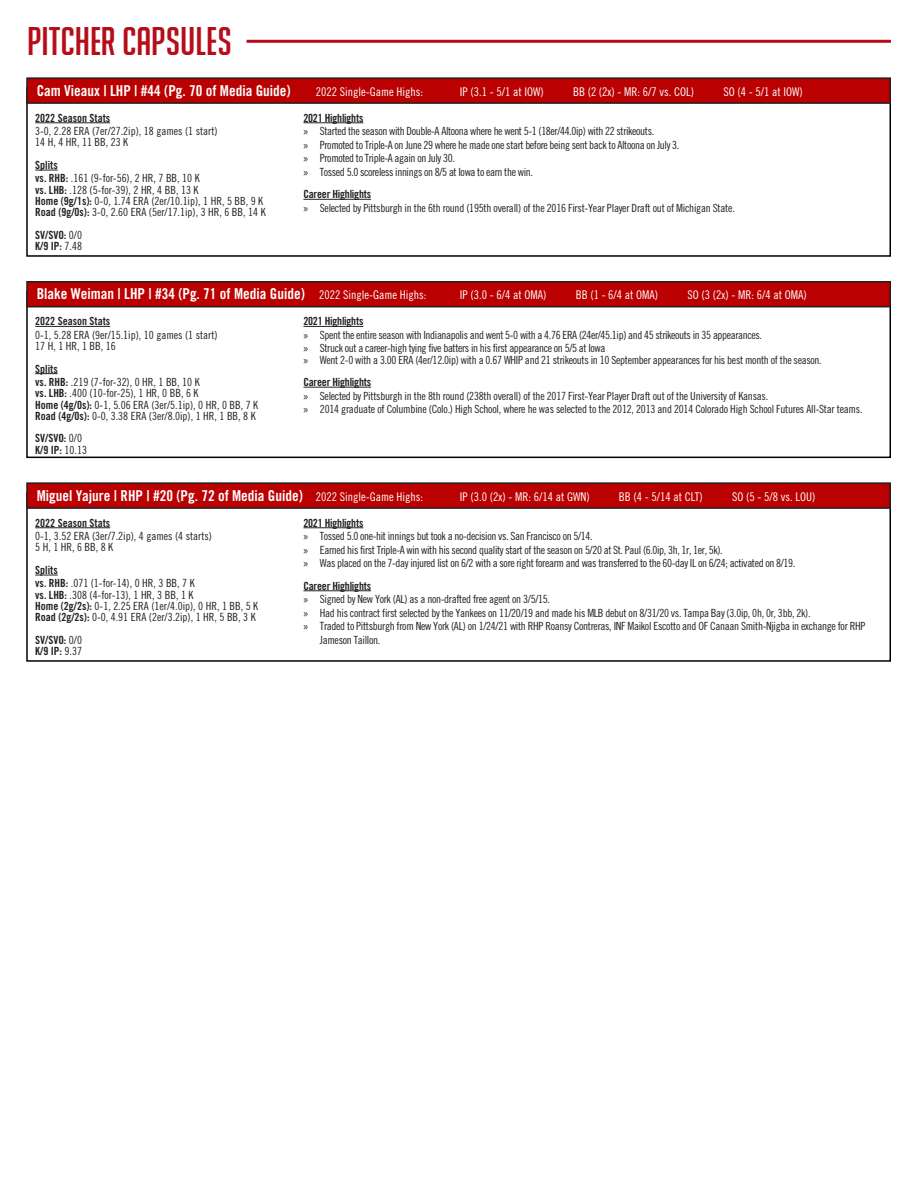
<style>
.page{position:relative;width:918px;height:1188px;background:#fff}
.page>*{position:absolute;margin:0;border:0;box-sizing:border-box;transform-origin:0 0}
.t1{font:39px "Big Noodle Titling";color:#b50e1a}
.t2{font:15px "Trade Gothic LT Std Bd Cn 20";color:#fff}
.t3{font:12px "Trade Gothic LT Std Cn 18";color:#fff}
.t4{font:11.25px/13.5px "Trade Gothic LT Std Cn 18";letter-spacing:-.025em;color:#231f20}
.t5{font:11.25px "Trade Gothic LT Std Cn 18";color:#231f20}
.t6{font:11.25px "Trade Gothic LT Std Bd Cn 20";letter-spacing:-.02em;color:#231f20}
.t7{font:11.25px "Trade Gothic LT Std Bd Cn 20";color:#231f20}
.s1{font-family:"Trade Gothic LT Std Bd Cn 20"}
.s2{font-family:"Trade Gothic LT Std Cn 18"}
.s3{font-family:"Myriad Pro"}
.s4{font-family:"Trade Gothic LT Std Cn 18";font-size:12px}
</style>
<div class="page">
<div style="left:26px;top:492px;width:865px;height:170px;border:2px solid #000"></div>
<hr style="left:35px;top:527px;width:75px;height:1px;background:#231f20">
<svg style="left:35px;top:575px;width:23px;height:1px"></svg>
<hr style="left:303px;top:527px;width:60px;height:1px;background:#231f20">
<hr style="left:303px;top:590px;width:68px;height:1px;background:#231f20">
<div style="left:27px;top:483px;width:863px;height:25px;background:#ba0000"></div>
<div style="left:26px;top:482px;width:865px;height:27px;border:2px solid #231f20"></div>
<hr style="left:247px;top:40px;width:644px;height:3px;background:#b50e1a">
<div style="left:26px;top:291px;width:865px;height:167px;border:2px solid #000"></div>
<hr style="left:35px;top:326px;width:75px;height:1px;background:#231f20">
<svg style="left:35px;top:373px;width:23px;height:1px"></svg>
<hr style="left:303px;top:326px;width:60px;height:1px;background:#231f20">
<hr style="left:303px;top:387px;width:68px;height:1px;background:#231f20">
<div style="left:27px;top:282px;width:863px;height:25px;background:#ba0000"></div>
<div style="left:26px;top:281px;width:865px;height:26px;border:2px solid #231f20"></div>
<div style="left:26px;top:87px;width:865px;height:170px;border:2px solid #000"></div>
<hr style="left:35px;top:123px;width:75px;height:1px;background:#231f20">
<svg style="left:35px;top:170px;width:23px;height:1px"></svg>
<hr style="left:303px;top:123px;width:60px;height:1px;background:#231f20">
<hr style="left:303px;top:199px;width:68px;height:1px;background:#231f20">
<div style="left:27px;top:78px;width:863px;height:25px;background:#ba0000"></div>
<div style="left:26px;top:77px;width:865px;height:27px;border:2px solid #231f20"></div>
<p class="t1" style="left:27px;top:20px;width:206px">PITCHER CAPSULES</p>
<p class="t2" style="left:37px;top:81px;width:256px">Cam Vieaux | LHP | #44 (Pg. 70 of Media Guide)</p>
<p class="t3" style="left:316px;top:84px;width:109px">2022 Single-Game Highs:</p>
<p class="t3" style="left:460px;top:84px;width:85px">IP (3.1 - 5/1 at IOW)</p>
<p class="t3" style="left:573px;top:84px;width:123px">BB (2 (2x) - MR: 6/7 vs. COL)</p>
<p class="t3" style="left:724px;top:84px;width:81px">SO (4 - 5/1 at IOW)</p>
<p class="t7" style="left:35px;top:111px;width:76px">2022 Season Stats</p>
<p class="t5" style="left:35px;top:124px;width:184px">3-0, 2.28 ERA (7er/27.2ip), 18 games (1 start)</p>
<p class="t4" style="left:35px;top:136px;width:95px">14 H, 4 HR, 11 BB, 23 K</p>
<p class="t6" style="left:35px;top:158px;width:24px">Splits</p>
<p class="t5" style="left:35px;top:172px;width:166px"><span class="s1">vs. RHB:</span> .161 (9-for-56), 2 HR, 7 BB, 10 K</p>
<p class="t5" style="left:35px;top:183px;width:165px"><span class="s1">vs. LHB:</span> .128 (5-for-39), 2 HR, 4 BB, 13 K</p>
<p class="t5" style="left:35px;top:194px;width:229px"><span class="s1">Home (9g/1s):</span> 0-0, 1.74 ERA (2er/10.1ip), 1 HR, 5 BB, 9 K</p>
<p class="t5" style="left:35px;top:205px;width:232px"><span class="s1">Road (9g/0s):</span> 3-0, 2.60 ERA (5er/17.1ip), 3 HR, 6 BB, 14 K</p>
<p class="t6" style="left:35px;top:228px;width:48px">SV/SVO: <span class="s2">0/0</span></p>
<p class="t6" style="left:35px;top:239px;width:48px">K/9 IP: <span class="s2">7.48</span></p>
<p class="t6" style="left:303px;top:111px;width:61px">2021 Highlights</p>
<p class="t4" style="left:303px;top:124px;width:352px"><span class="s3">»</span> Started the season with Double-A Altoona where he went 5-1 (18er/44.0ip) with 22 strikeouts.</p>
<p class="t4" style="left:303px;top:138px;width:377px"><span class="s3">»</span> Promoted to Triple-A on June 29 where he made one start before being sent back to Altoona on July 3.</p>
<p class="t4" style="left:303px;top:151px;width:153px"><span class="s3">»</span> Promoted to Triple-A again on July 30.</p>
<p class="t4" style="left:303px;top:165px;width:231px"><span class="s3">»</span> Tossed 5.0 scoreless innings on 8/5 at Iowa to earn the win.</p>
<p class="t6" style="left:303px;top:187px;width:69px">Career Highlights</p>
<p class="t4" style="left:303px;top:201px;width:433px"><span class="s3">»</span> Selected by Pittsburgh in the 6th round (195th overall) of the 2016 First-Year Player Draft out of Michigan State.</p>
<p class="t2" style="left:37px;top:285px;width:391px">Blake Weiman | LHP | #34 (Pg. 71 of Media Guide) <span class="s4">2022 Single-Game Highs:</span></p>
<p class="t3" style="left:460px;top:288px;width:88px">IP (3.0 - 6/4 at OMA)</p>
<p class="t3" style="left:576px;top:288px;width:84px">BB (1 - 6/4 at OMA)</p>
<p class="t3" style="left:688px;top:288px;width:121px">SO (3 (2x) - MR: 6/4 at OMA)</p>
<p class="t7" style="left:35px;top:314px;width:76px">2022 Season Stats</p>
<p class="t5" style="left:35px;top:328px;width:184px">0-1, 5.28 ERA (9er/15.1ip), 10 games (1 start)</p>
<p class="t4" style="left:35px;top:339px;width:82px">17 H, 1 HR, 1 BB, 16</p>
<p class="t6" style="left:35px;top:362px;width:24px">Splits</p>
<p class="t5" style="left:35px;top:375px;width:166px"><span class="s1">vs. RHB:</span> .219 (7-for-32), 0 HR, 1 BB, 10 K</p>
<p class="t5" style="left:35px;top:387px;width:165px"><span class="s1">vs. LHB:</span> .400 (10-for-25), 1 HR, 0 BB, 6 K</p>
<p class="t5" style="left:35px;top:398px;width:224px"><span class="s1">Home (4g/0s):</span> 0-1, 5.06 ERA (3er/5.1ip), 0 HR, 0 BB, 7 K</p>
<p class="t5" style="left:35px;top:409px;width:222px"><span class="s1">Road (4g/0s):</span> 0-0, 3.38 ERA (3er/8.0ip), 1 HR, 1 BB, 8 K</p>
<p class="t6" style="left:35px;top:431px;width:48px">SV/SVO: <span class="s2">0/0</span></p>
<p class="t6" style="left:35px;top:443px;width:53px">K/9 IP: <span class="s2">10.13</span></p>
<p class="t6" style="left:303px;top:314px;width:61px">2021 Highlights</p>
<p class="t4" style="left:303px;top:328px;width:460px"><span class="s3">»</span> Spent the entire season with Indianapolis and went 5-0 with a 4.76 ERA (24er/45.1ip) and 45 strikeouts in 35 appearances.</p>
<p class="t4" style="left:303px;top:341px;width:303px"><span class="s3">»</span> Struck out a career-high tying five batters in his first appearance on 5/5 at Iowa</p>
<p class="t4" style="left:303px;top:353px;width:520px"><span class="s3">»</span> Went 2-0 with a 3.00 ERA (4er/12.0ip) with a 0.67 WHIP and 21 strikeouts in 10 September appearances for his best month of the season.</p>
<p class="t6" style="left:303px;top:375px;width:69px">Career Highlights</p>
<p class="t4" style="left:303px;top:389px;width:466px"><span class="s3">»</span> Selected by Pittsburgh in the 8th round (238th overall) of the 2017 First-Year Player Draft out of the University of Kansas.</p>
<p class="t4" style="left:303px;top:402px;width:561px"><span class="s3">»</span> 2014 graduate of Columbine (Colo.) High School, where he was selected to the 2012, 2013 and 2014 Colorado High School Futures All-Star teams.</p>
<p class="t2" style="left:37px;top:486px;width:388px">Miguel Yajure | RHP | #20 (Pg. 72 of Media Guide) <span class="s4">2022 Single-Game Highs:</span></p>
<p class="t3" style="left:460px;top:489px;width:131px">IP (3.0 (2x) - MR: 6/14 at GWN)</p>
<p class="t3" style="left:619px;top:489px;width:85px">BB (4 - 5/14 at CLT)</p>
<p class="t3" style="left:732px;top:489px;width:85px">SO (5 - 5/8 vs. LOU)</p>
<p class="t7" style="left:35px;top:516px;width:76px">2022 Season Stats</p>
<p class="t5" style="left:35px;top:529px;width:178px">0-1, 3.52 ERA (3er/7.2ip), 4 games (4 starts)</p>
<p class="t4" style="left:35px;top:541px;width:80px">5 H, 1 HR, 6 BB, 8 K</p>
<p class="t6" style="left:35px;top:563px;width:24px">Splits</p>
<p class="t5" style="left:35px;top:577px;width:161px"><span class="s1">vs. RHB:</span> .071 (1-for-14), 0 HR, 3 BB, 7 K</p>
<p class="t5" style="left:35px;top:588px;width:160px"><span class="s1">vs. LHB:</span> .308 (4-for-13), 1 HR, 3 BB, 1 K</p>
<p class="t5" style="left:35px;top:599px;width:224px"><span class="s1">Home (2g/2s):</span> 0-1, 2.25 ERA (1er/4.0ip), 0 HR, 1 BB, 5 K</p>
<p class="t5" style="left:35px;top:610px;width:222px"><span class="s1">Road (2g/2s):</span> 0-0, 4.91 ERA (2er/3.2ip), 1 HR, 5 BB, 3 K</p>
<p class="t6" style="left:35px;top:633px;width:48px">SV/SVO: <span class="s2">0/0</span></p>
<p class="t6" style="left:35px;top:644px;width:48px">K/9 IP: <span class="s2">9.37</span></p>
<p class="t6" style="left:303px;top:516px;width:61px">2021 Highlights</p>
<p class="t4" style="left:303px;top:529px;width:291px"><span class="s3">»</span> Tossed 5.0 one-hit innings but took a no-decision vs. San Francisco on 5/14.</p>
<p class="t4" style="left:303px;top:543px;width:421px"><span class="s3">»</span> Earned his first Triple-A win with his second quality start of the season on 5/20 at St. Paul (6.0ip, 3h, 1r, 1er, 5k).</p>
<p class="t4" style="left:303px;top:556px;width:493px"><span class="s3">»</span> Was placed on the 7-day injured list on 6/2 with a sore right forearm and was transferred to the 60-day IL on 6/24; activated on 8/19.</p>
<p class="t6" style="left:303px;top:579px;width:69px">Career Highlights</p>
<p class="t4" style="left:303px;top:592px;width:248px"><span class="s3">»</span> Signed by New York (AL) as a non-drafted free agent on 3/5/15.</p>
<p class="t4" style="left:303px;top:606px;width:509px"><span class="s3">»</span> Had his contract first selected by the Yankees on 11/20/19 and made his MLB debut on 8/31/20 vs. Tampa Bay (3.0ip, 0h, 0r, 3bb, 2k).</p>
<p class="t4" style="left:320px;top:619px;width:547px;text-indent:-16px"><span class="s3">»</span> Traded to Pittsburgh from New York (AL) on 1/24/21 with RHP Roansy Contreras, INF Maikol Escotto and OF Canaan Smith-Njigba in exchange for RHP<br>Jameson Taillon.</p>
</div>
